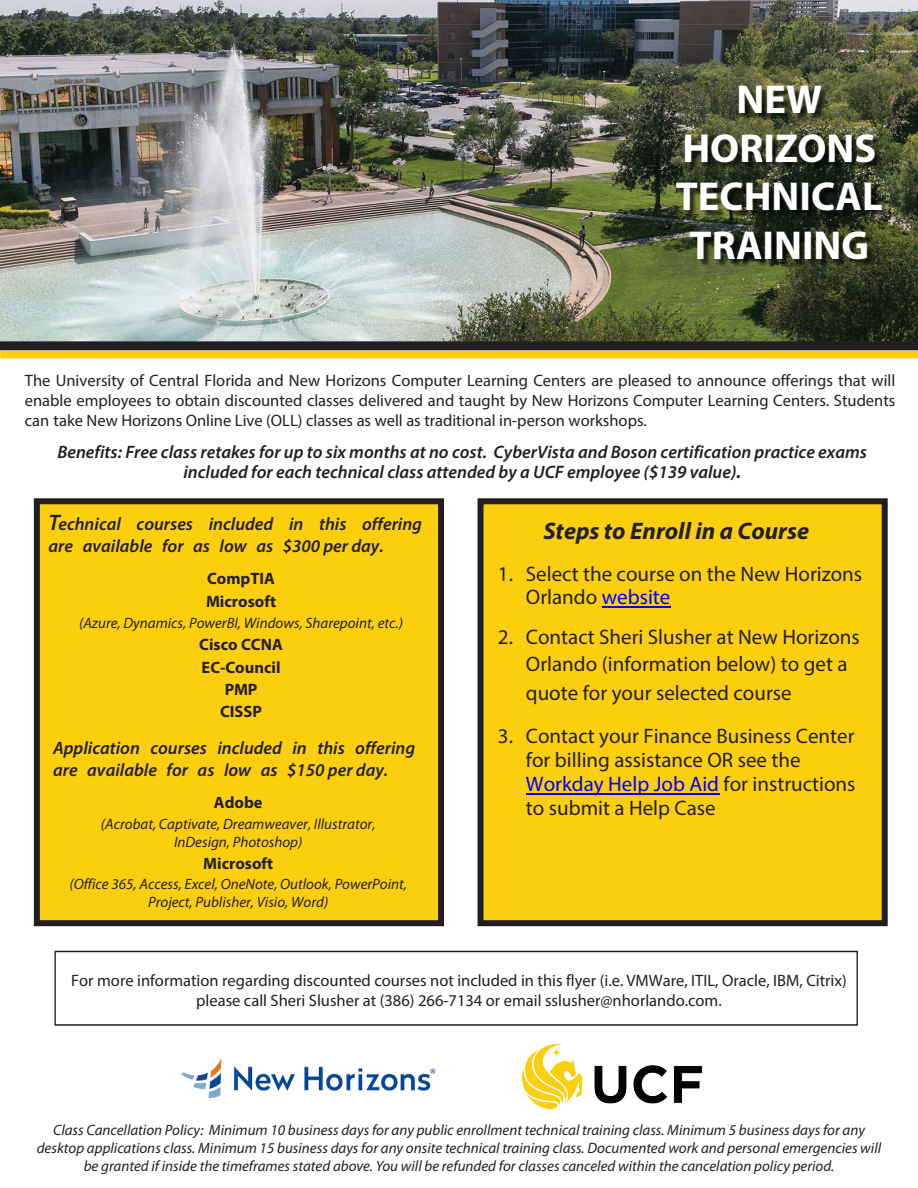
<style>
.page{position:relative;width:918px;height:1188px;background:#fff}
.page>*{position:absolute;margin:0;border:0;box-sizing:border-box;transform-origin:0 0}
.t1{font:700 40.5px/48.6px "Myriad Pro";color:#fff;text-align:center}
.t2{font:italic 700 24px "Myriad Pro";color:#231f20}
.t3{font:21px/24px "Myriad Pro";color:#231f20}
.t4{font:italic 600 18px/20.4px "Myriad Pro";color:#231f20}
.t5{font:16.5px/19.8px "Myriad Pro";color:#231f20;text-align:justify}
.t6{font:700 16.5px/22.2px "Myriad Pro";color:#231f20}
.t7{font:italic 15px/18px "Myriad Pro";color:#231f20;text-align:center}
.s1{font-weight:700}
.s2{font-size:22.5px}
.s3{color:#0001fe}
</style>
<div class="page">
<img style="left:0;top:0;width:918px;height:341px">
<div style="left:0;top:341px;width:918px;height:9px;background:#231f20"></div>
<div style="left:0;top:351px;width:918px;height:7px;background:#fccf0e"></div>
<div style="left:34px;top:498px;width:410px;height:428px;background:#fccf0e;border:6px solid #231f20"></div>
<div style="left:478px;top:498px;width:410px;height:428px;background:#fccf0e;border:6px solid #231f20"></div>
<img style="left:522px;top:1044px;width:180px;height:65px">
<div style="left:54px;top:951px;width:804px;height:75px;border:1px solid #231f20"></div>
<img style="left:665px;top:79px;width:238px;height:199px">
<hr style="left:526px;top:793px;width:193px;height:1px;background:#0001fe">
<hr style="left:602px;top:607px;width:68px;height:1px;background:#0001fe">
<img style="left:181px;top:1058px;width:255px;height:40px">
<h1 class="t1" style="left:676px;top:76px;width:209px">NEW<br>HORIZONS<br>TECHNICAL<br>TRAINING</h1>
<p class="t5" style="left:25px;top:370px;width:872px">The University of Central Florida and New Horizons Computer Learning Centers are pleased to announce offerings that will enable employees to obtain discounted classes delivered and taught by New Horizons Computer Learning Centers. Students can take New Horizons Online Live (OLL) classes as well as traditional in-person workshops.</p>
<p class="t4" style="left:58px;top:441px;width:811px;text-align:center">Benefits: Free class retakes for up to six months at no cost. CyberVista and Boson certification practice exams included for each technical class attended by a UCF employee ($139 value)<span class="s1">.</span></p>
<p class="t4" style="left:49px;top:512px;width:375px;line-height:22.2px"><span class="s2">T</span>echnical courses included in this offering are available for as low as $300 per day.</p>
<p class="t6" style="left:206px;top:567px;width:72px;line-height:22.8px">CompTIA<br>Microsoft</p>
<p class="t7" style="left:79px;top:614px;width:325px">(Azure, Dynamics, PowerBI, Windows, Sharepoint, etc.)</p>
<p class="t6" style="left:199px;top:633px;width:85px;text-align:center">Cisco CCNA<br>EC-Council<br>PMP<br>CISSP</p>
<p class="t4" style="left:53px;top:737px;width:364px;line-height:21.6px">Application courses included in this offering are available for as low as $150 per day.</p>
<p class="t6" style="left:214px;top:791px;width:50px">Adobe</p>
<p class="t7" style="left:101px;top:814px;width:276px">(Acrobat, Captivate, Dreamweaver, Illustrator,<br>InDesign, Photoshop)</p>
<p class="t6" style="left:203px;top:851px;width:72px">Microsoft</p>
<p class="t7" style="left:69px;top:875px;width:339px">(Office 365, Access, Excel, OneNote, Outlook, PowerPoint,<br>Project, Publisher, Visio, Word)</p>
<h2 class="t2" style="left:543px;top:515px;width:267px">Steps to Enroll in a Course</h2>
<h3 class="t3" style="left:526px;top:562px;width:338px;line-height:23.2px;text-indent:-28px">1. Select the course on the New Horizons<br>Orlando <span class="s3">website</span></h3>
<h3 class="t3" style="left:526px;top:623px;width:335px;line-height:27.8px;text-indent:-28px">2. Contact Sheri Slusher at New Horizons<br>Orlando (information below) to get a quote for your selected course</h3>
<h3 class="t3" style="left:526px;top:724px;width:331px;text-indent:-28px">3. Contact your Finance Business Center for billing assistance OR see the<br><span class="s3">Workday Help Job Aid</span> for instructions to submit a Help Case</h3>
<p class="t5" style="left:71px;top:970px;width:777px;text-align:center">For more information regarding discounted courses not included in this flyer (i.e. VMWare, ITIL, Oracle, IBM, Citrix) please call Sheri Slusher at (386) 266-7134 or email sslusher@nhorlando.com.</p>
<p class="t7" style="left:37px;top:1121px;width:846px">Class Cancellation Policy: Minimum 10 business days for any public enrollment technical training class. Minimum 5 business days for any desktop applications class. Minimum 15 business days for any onsite technical training class. Documented work and personal emergencies will be granted if inside the timeframes stated above. You will be refunded for classes canceled within the cancelation policy period.</p>
</div>
